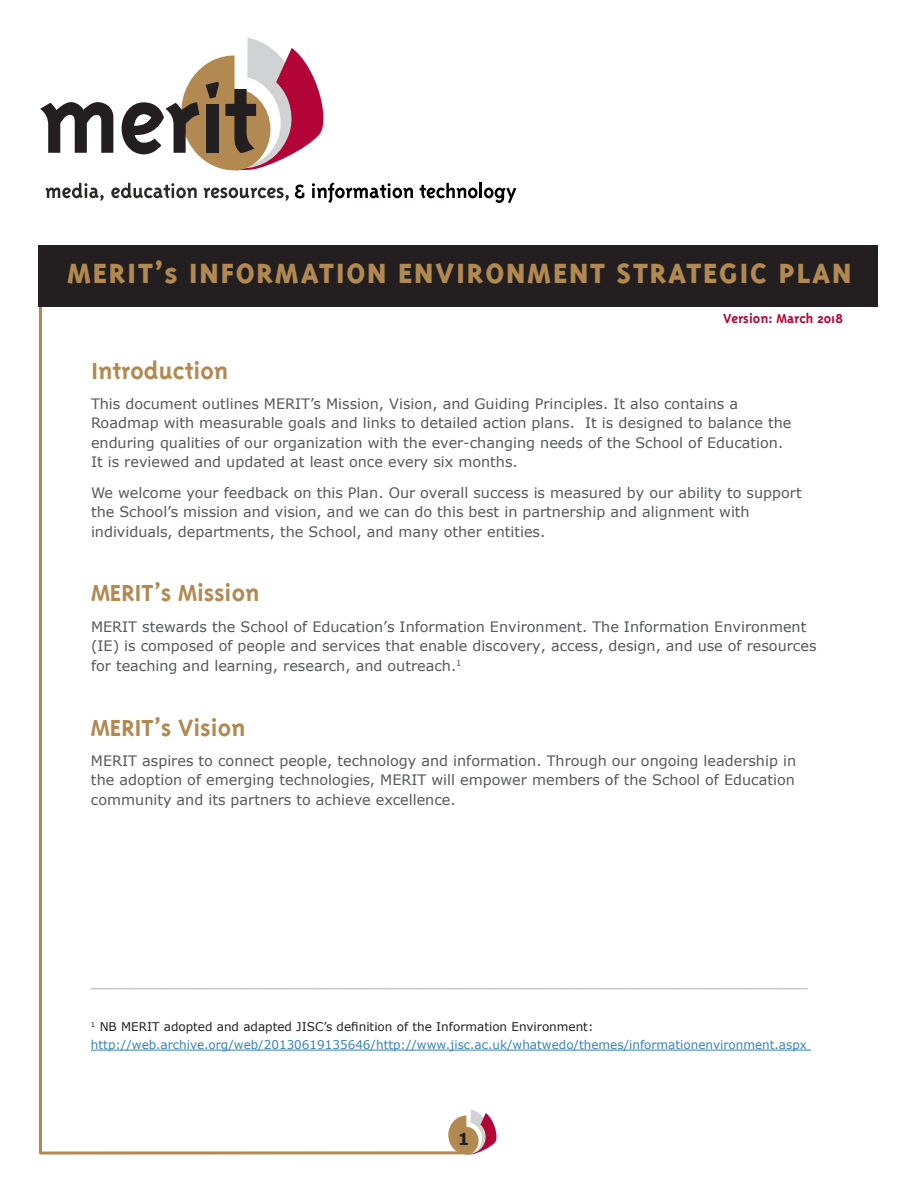
<style>
.page{position:relative;width:918px;height:1188px;background:#fff}
.page>*{position:absolute;margin:0;border:0;box-sizing:border-box;transform-origin:0 0}
.t1{font:800 31.95px "Triplex";letter-spacing:.055em;color:#b18951}
.H1_18pt{font:700 27px "Triplex";color:#b18951}
.t2{font:700 16.5px "Verdana";color:#231f20}
.body_text_grey_verda{font:700 15px "Triplex";color:#b30437}
.body_text_grey_verda-2{font:14.4px/19.5px "Verdana";color:#57585a}
.Footnote_Rules{font:700 14.4px "Verdana";color:#cbccce}
.Footnotes{font:12px/18px "Verdana";color:#3684b6}
.s1{color:#231f20}
</style>
<div class="page">
<svg style="left:473px;top:1110px;width:24px;height:44px"></svg>
<svg style="left:38px;top:297px;width:435px;height:858px"></svg>
<div style="left:39px;top:245px;width:839px;height:61px;background:#231f20"></div>
<svg style="left:45px;top:183px;width:59px;height:18px"></svg>
<svg style="left:111px;top:183px;width:86px;height:15px"></svg>
<svg style="left:203px;top:188px;width:86px;height:13px"></svg>
<svg style="left:40px;top:102px;width:73px;height:51px"></svg>
<svg style="left:122px;top:38px;width:202px;height:132px"></svg>
<svg style="left:295px;top:185px;width:9px;height:13px"></svg>
<svg style="left:312px;top:183px;width:101px;height:20px"></svg>
<svg style="left:420px;top:183px;width:58px;height:15px"></svg>
<hr style="left:479px;top:183px;width:3px;height:15px;background:#040100">
<svg style="left:484px;top:188px;width:32px;height:15px"></svg>
<hr style="left:91px;top:1050px;width:720px;height:1px;background:#3684b6">
<p class="t1" style="left:67px;top:254px;width:786px">MERIT’s INFORMATION ENVIRONMENT STRATEGIC PLAN</p>
<p class="body_text_grey_verda" style="left:723px;top:310px;width:121px">Version: March 2018</p>
<p class="H1_18pt" style="left:91px;top:355px;width:139px">Introduction</p>
<p class="body_text_grey_verda-2" style="left:91px;top:394px;width:702px">This document outlines MERIT’s Mission, Vision, and Guiding Principles. It also contains a Roadmap with measurable goals and links to detailed action plans. It is designed to balance the enduring qualities of our organization with the ever-changing needs of the School of Education.<br>It is reviewed and updated at least once every six months.</p>
<p class="body_text_grey_verda-2" style="left:91px;top:483px;width:712px">We welcome your feedback on this Plan. Our overall success is measured by our ability to support the School’s mission and vision, and we can do this best in partnership and alignment with individuals, departments, the School, and many other entities.</p>
<p class="H1_18pt" style="left:91px;top:578px;width:170px">MERIT’s Mission</p>
<p class="body_text_grey_verda-2" style="left:91px;top:617px;width:727px">MERIT stewards the School of Education’s Information Environment. The Information Environment (IE) is composed of people and services that enable discovery, access, design, and use of resources for teaching and learning, research, and outreach.<sup>1</sup></p>
<p class="H1_18pt" style="left:91px;top:712px;width:156px">MERIT’s Vision</p>
<p class="body_text_grey_verda-2" style="left:91px;top:751px;width:707px;text-align:justify">MERIT aspires to connect people, technology and information. Through our ongoing leadership in the adoption of emerging technologies, MERIT will empower members of the School of Education community and its partners to achieve excellence.</p>
<p class="Footnote_Rules" style="left:91px;top:971px;width:718px">______________________________________________________________________</p>
<p class="Footnotes" style="left:91px;top:1018px;width:717px"><sup>1</sup> <span class="s1">NB MERIT adopted and adapted JISC’s definition of the Information Environment: </span>http://web.archive.org/web/20130619135646/http://www.jisc.ac.uk/whatwedo/themes/informationenvironment.aspx</p>
<p class="t2" style="left:458px;top:1127px;width:13px">1</p>
</div>
